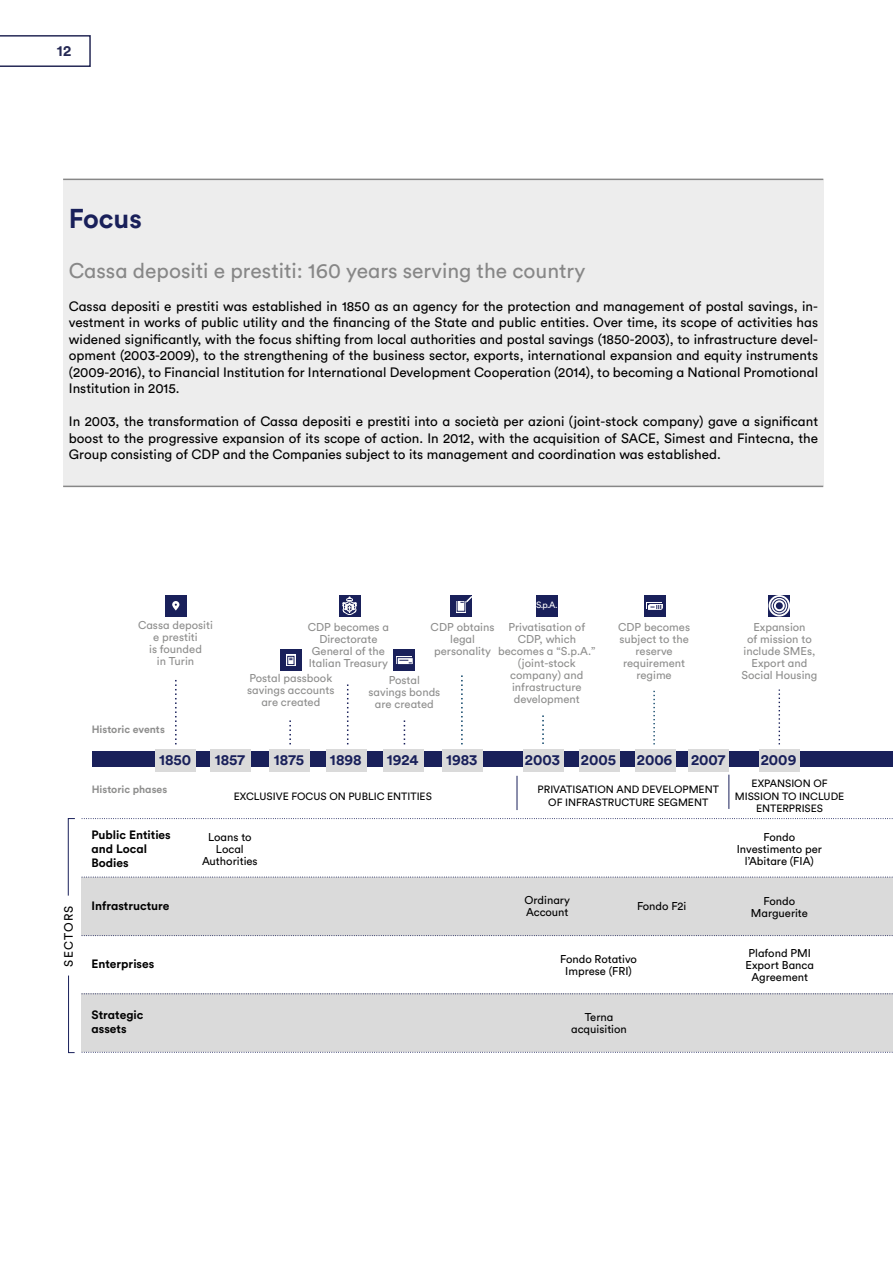
<style>
.page{position:relative;width:893px;height:1263px;background:#fff}
.page>*{position:absolute;margin:0;border:0;box-sizing:border-box;transform-origin:0 0}
.t1{font:700 27px "Circular Std";letter-spacing:-.005em;color:#19205a}
.t2{font:21px "Circular Std";color:#878787}
.t3{font:700 15px "Circular Std";color:#19205a}
.t4{font:700 15px "Circular Std";color:#252954}
.t5{font:13.5px/16.5px "Circular Std";color:#000;text-align:justify}
.t6{font:700 12px/14.4px "Circular Std";color:#000}
.t7{font:12px "Circular Std";color:#000}
.t8{font:11.25px/12px "Circular Std";color:#8e8e8d;text-align:center}
.t9{font:11.25px/12px "Circular Std";color:#000;text-align:center}
.t10{font:10.5px/12.6px "Circular Std";color:#000;text-align:center}
.t11{font:700 10.5px "Circular Std";color:#8e8e8d}
.t12{font:9px "Circular Std";color:#fff}
</style>
<div class="page">
<svg style="left:0;top:35px;width:91px;height:32px"></svg>
<div style="left:63px;top:179px;width:760px;height:307px;background:#ededed"></div>
<div style="left:165px;top:595px;width:22px;height:21px;background:#19205a"></div>
<div style="left:280px;top:650px;width:22px;height:21px;background:#19205a"></div>
<div style="left:394px;top:650px;width:21px;height:21px;background:#19205a"></div>
<div style="left:536px;top:595px;width:22px;height:21px;background:#19205a"></div>
<div style="left:450px;top:595px;width:22px;height:21px;background:#19205a"></div>
<div style="left:644px;top:595px;width:21px;height:21px;background:#19205a"></div>
<svg style="left:769px;top:595px;width:21px;height:21px"></svg>
<div style="left:82px;top:877px;width:811px;height:58px;background:#dadada"></div>
<div style="left:82px;top:993px;width:811px;height:59px;background:#dadada"></div>
<div style="left:92px;top:752px;width:801px;height:15px;background:#19205a"></div>
<div style="left:155px;top:749px;width:41px;height:23px;background:#dadada"></div>
<div style="left:210px;top:749px;width:41px;height:23px;background:#dadada"></div>
<div style="left:269px;top:749px;width:41px;height:23px;background:#dadada"></div>
<div style="left:326px;top:749px;width:41px;height:23px;background:#dadada"></div>
<div style="left:383px;top:749px;width:41px;height:23px;background:#dadada"></div>
<div style="left:442px;top:749px;width:41px;height:23px;background:#dadada"></div>
<div style="left:523px;top:749px;width:40px;height:23px;background:#dadada"></div>
<div style="left:579px;top:749px;width:41px;height:23px;background:#dadada"></div>
<div style="left:635px;top:749px;width:41px;height:23px;background:#dadada"></div>
<div style="left:689px;top:749px;width:40px;height:23px;background:#dadada"></div>
<div style="left:759px;top:749px;width:41px;height:23px;background:#dadada"></div>
<svg style="left:175px;top:680px;width:2px;height:64px"></svg>
<svg style="left:289px;top:720px;width:2px;height:24px"></svg>
<svg style="left:347px;top:684px;width:1px;height:60px"></svg>
<svg style="left:461px;top:675px;width:2px;height:69px"></svg>
<svg style="left:653px;top:690px;width:2px;height:54px"></svg>
<svg style="left:779px;top:689px;width:1px;height:55px"></svg>
<hr style="left:517px;top:776px;width:1px;height:34px;background:#19205a">
<hr style="left:728px;top:775px;width:1px;height:34px;background:#19205a">
<svg style="left:82px;top:877px;width:811px;height:1px"></svg>
<svg style="left:82px;top:993px;width:811px;height:1px"></svg>
<svg style="left:82px;top:1052px;width:811px;height:1px"></svg>
<svg style="left:82px;top:818px;width:811px;height:1px"></svg>
<svg style="left:82px;top:935px;width:811px;height:1px"></svg>
<svg style="left:769px;top:595px;width:21px;height:21px"></svg>
<svg style="left:286px;top:655px;width:9px;height:11px"></svg>
<div style="left:287px;top:656px;width:7px;height:9px;border:1px solid #19205a"></div>
<div style="left:457px;top:601px;width:9px;height:11px;background:#fff"></div>
<div style="left:457px;top:600px;width:8px;height:12px;border:1px solid #19205a"></div>
<svg style="left:172px;top:601px;width:7px;height:9px"></svg>
<svg style="left:173px;top:604px;width:6px;height:7px"></svg>
<div style="left:396px;top:656px;width:15px;height:7px;background:#fff"></div>
<svg style="left:396px;top:657px;width:16px;height:7px"></svg>
<div style="left:397px;top:657px;width:17px;height:8px;border:1px solid #19205a"></div>
<svg style="left:399px;top:660px;width:13px;height:3px"></svg>
<svg style="left:460px;top:596px;width:12px;height:7px"></svg>
<svg style="left:646px;top:602px;width:17px;height:8px"></svg>
<div style="left:773px;top:599px;width:13px;height:13px;border:1px solid #19205a;border-radius:50%"></div>
<div style="left:775px;top:601px;width:8px;height:9px;border:2px solid #fff;border-radius:50%"></div>
<div style="left:776px;top:602px;width:7px;height:7px;background:#19205a;border-radius:50%"></div>
<div style="left:771px;top:597px;width:17px;height:17px;border:1px solid #19205a;border-radius:50%"></div>
<div style="left:339px;top:595px;width:21px;height:21px;background:#19205a"></div>
<svg style="left:342px;top:596px;width:15px;height:19px"></svg>
<svg style="left:68px;top:818px;width:7px;height:78px"></svg>
<svg style="left:68px;top:975px;width:7px;height:78px"></svg>
<svg style="left:542px;top:715px;width:2px;height:29px"></svg>
<hr style="left:63px;top:179px;width:760px;height:1px;background:#878787">
<hr style="left:63px;top:486px;width:760px;height:1px;background:#878787">
<p class="t4" style="left:57px;top:41px;width:16px">12</p>
<h1 class="t1" style="left:69px;top:201px;width:74px">Focus</h1>
<h2 class="t2" style="left:69px;top:257px;width:518px">Cassa depositi e prestiti: 160 years serving the country</h2>
<p class="t5" style="left:69px;top:297px;width:751px">Cassa depositi e prestiti was established in 1850 as an agency for the protection and management of postal savings, in&shy;vestment in works of public utility and the financing of the State and public entities. Over time, its scope of activities has widened significantly, with the focus shifting from local authorities and postal savings (1850-2003), to infrastructure devel&shy;opment (2003-2009), to the strengthening of the business sector, exports, international expansion and equity instruments (2009-2016), to Financial Institution for International Development Cooperation (2014), to becoming a National Promotional Institution in 2015.</p>
<p class="t5" style="left:69px;top:413px;width:751px">In 2003, the transformation of Cassa depositi e prestiti into a società per azioni (joint-stock company) gave a significant boost to the progressive expansion of its scope of action. In 2012, with the acquisition of SACE, Simest and Fintecna, the Group consisting of CDP and the Companies subject to its management and coordination was established.</p>
<p class="t12" style="left:536px;top:599px;width:23px">S.p.A.</p>
<p class="t8" style="left:138px;top:619px;width:76px">Cassa depositi e prestiti<br>is founded<br>in Turin</p>
<p class="t8" style="left:308px;top:620px;width:83px">CDP becomes a<br>Directorate<br>General of the<br>Italian Treasury</p>
<p class="t8" style="left:247px;top:672px;width:89px">Postal passbook savings accounts are created</p>
<p class="t8" style="left:431px;top:620px;width:65px">CDP obtains legal personality</p>
<p class="t8" style="left:498px;top:620px;width:99px">Privatisation of<br>CDP, which becomes a “S.p.A.” (joint-stock company) and infrastructure development</p>
<p class="t8" style="left:618px;top:621px;width:73px">CDP becomes subject to the reserve requirement regime</p>
<p class="t8" style="left:742px;top:621px;width:77px">Expansion<br>of mission to include SMEs,<br>Export and<br>Social Housing</p>
<p class="t8" style="left:368px;top:674px;width:73px">Postal savings bonds are created</p>
<p class="t11" style="left:92px;top:722px;width:75px">Historic events</p>
<p class="t3" style="left:159px;top:750px;width:34px">1850</p>
<p class="t3" style="left:215px;top:750px;width:32px">1857</p>
<p class="t3" style="left:274px;top:750px;width:32px">1875</p>
<p class="t3" style="left:330px;top:750px;width:33px">1898</p>
<p class="t3" style="left:387px;top:750px;width:33px">1924</p>
<p class="t3" style="left:446px;top:750px;width:33px">1983</p>
<p class="t3" style="left:525px;top:750px;width:37px">2003</p>
<p class="t3" style="left:581px;top:750px;width:37px">2005</p>
<p class="t3" style="left:637px;top:750px;width:90px">2006 2007</p>
<p class="t3" style="left:761px;top:750px;width:37px">2009</p>
<p class="t7" style="left:61px;top:967px;width:63px;rotate:-90deg">SECTORS</p>
<p class="t11" style="left:92px;top:783px;width:77px">Historic phases</p>
<p class="t6" style="left:92px;top:827px;width:81px">Public Entities and Local<br>Bodies</p>
<p class="t6" style="left:92px;top:898px;width:80px">Infrastructure</p>
<p class="t6" style="left:92px;top:956px;width:64px">Enterprises</p>
<p class="t6" style="left:92px;top:1007px;width:53px">Strategic assets</p>
<p class="t10" style="left:234px;top:789px;width:200px">EXCLUSIVE FOCUS ON PUBLIC ENTITIES</p>
<p class="t10" style="left:538px;top:783px;width:183px">PRIVATISATION AND DEVELOPMENT<br>OF INFRASTRUCTURE SEGMENT</p>
<p class="t10" style="left:735px;top:777px;width:111px">EXPANSION OF<br>MISSION TO INCLUDE<br>ENTERPRISES</p>
<p class="t9" style="left:202px;top:830px;width:57px">Loans to<br>Local<br>Authorities</p>
<p class="t9" style="left:524px;top:894px;width:47px;text-align:left">Ordinary<br>Account</p>
<p class="t9" style="left:637px;top:900px;width:51px">Fondo F2i</p>
<p class="t9" style="left:737px;top:831px;width:87px">Fondo<br>Investimento per l’Abitare (FIA)</p>
<p class="t9" style="left:751px;top:894px;width:59px">Fondo<br>Marguerite</p>
<p class="t9" style="left:560px;top:953px;width:78px">Fondo Rotativo<br>Imprese (FRI)</p>
<p class="t9" style="left:745px;top:947px;width:70px">Plafond PMI<br>Export Banca<br>Agreement</p>
<p class="t9" style="left:571px;top:1011px;width:57px">Terna acquisition</p>
</div>
